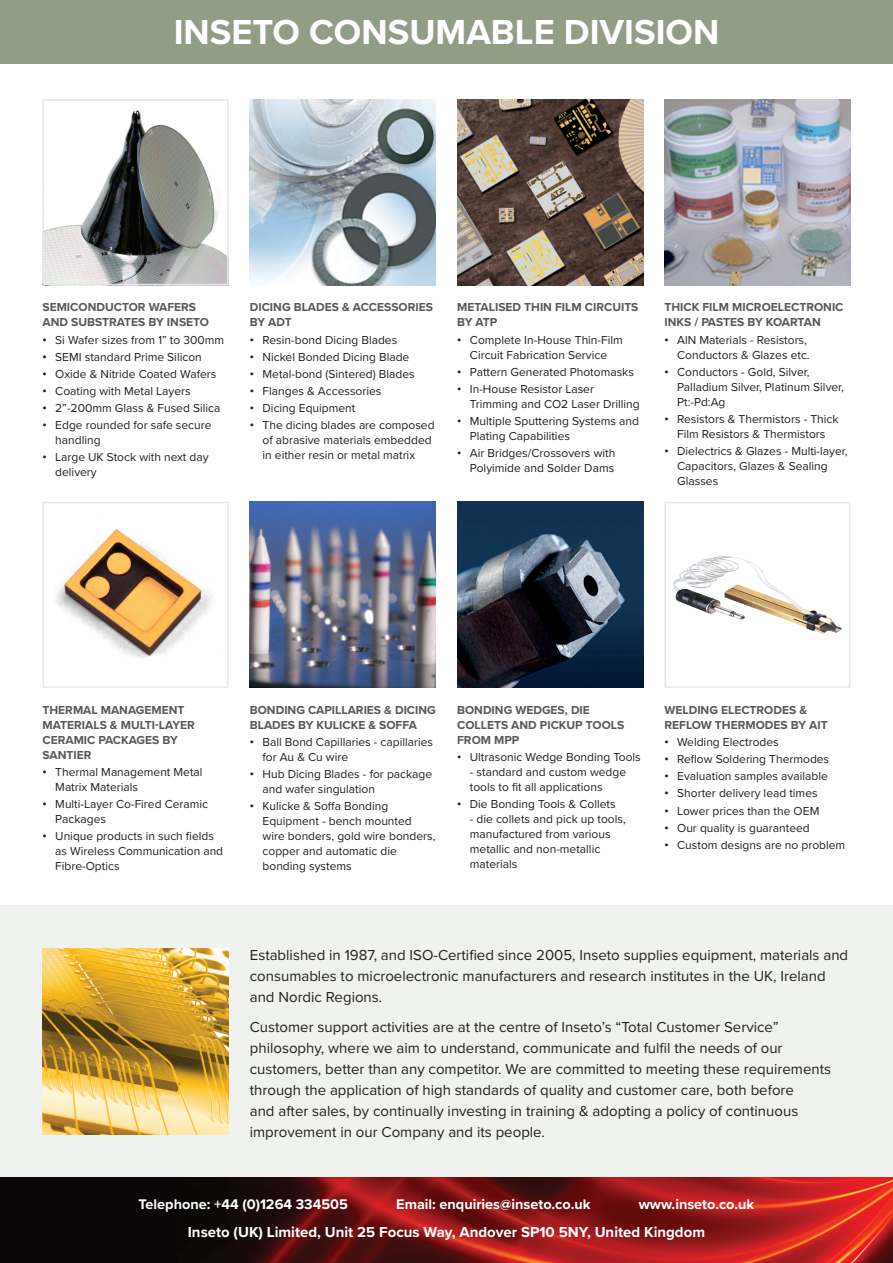
<style>
.page{position:relative;width:893px;height:1263px;background:#fff}
.page>*{position:absolute;margin:0;border:0;box-sizing:border-box;transform-origin:0 0}
.t1{font:700 36px "Proxima Nova";color:#fff}
.t2{font:15px/21px "Proxima Nova";color:#231f20}
.t3{font:700 15px "Proxima Nova";color:#fff}
.t4{font:700 14.4px "Proxima Nova";color:#fff}
.t5{font:12px/15px "Proxima Nova";color:#231f20}
.t6{font:700 12px/15px "Proxima Nova";color:#57585a}
.s1{font-weight:700}
</style>
<div class="page">
<div style="left:0;top:906px;width:893px;height:308px;background:#eff2ee"></div>
<img style="left:250px;top:99px;width:186px;height:186px">
<img style="left:664px;top:99px;width:186px;height:186px">
<img style="left:250px;top:502px;width:186px;height:186px">
<img style="left:457px;top:99px;width:186px;height:186px">
<img style="left:457px;top:502px;width:186px;height:186px">
<img style="left:55px;top:513px;width:157px;height:146px">
<div style="left:43px;top:502px;width:186px;height:186px;border:2px solid #e6e7e9"></div>
<img style="left:46px;top:110px;width:180px;height:172px">
<div style="left:43px;top:99px;width:186px;height:186px;border:2px solid #e6e7e9"></div>
<img style="left:673px;top:556px;width:169px;height:78px">
<div style="left:664px;top:502px;width:186px;height:186px;border:2px solid #e6e7e9"></div>
<div style="left:0;top:0;width:893px;height:64px;background:#909e87"></div>
<div style="left:0;top:1178px;width:893px;height:85px;background:#0b0507"></div>
<img style="left:230px;top:1178px;width:663px;height:85px">
<img style="left:43px;top:948px;width:186px;height:186px">
<h1 class="t1" style="left:174px;top:5px;width:547px">INSETO CONSUMABLE DIVISION</h1>
<p class="t6" style="left:43px;top:300px;width:168px">SEMICONDUCTOR WAFERS<br>AND SUBSTRATES BY INSETO</p>
<p class="t5" style="left:43px;top:331px;width:183px"><span class="s1">•</span> Si Wafer sizes from 1” to 300mm</p>
<p class="t5" style="left:43px;top:349px;width:161px"><span class="s1">•</span> SEMI standard Prime Silicon</p>
<p class="t5" style="left:43px;top:366px;width:175px"><span class="s1">•</span> Oxide &amp; Nitride Coated Wafers</p>
<p class="t5" style="left:43px;top:383px;width:150px"><span class="s1">•</span> Coating with Metal Layers</p>
<p class="t5" style="left:43px;top:400px;width:179px"><span class="s1">•</span> 2”-200mm Glass &amp; Fused Silica</p>
<p class="t5" style="left:55px;top:417px;width:158px;text-indent:-13px"><span class="s1">•</span> Edge rounded for safe secure handling</p>
<p class="t5" style="left:55px;top:449px;width:155px;text-indent:-13px"><span class="s1">•</span> Large UK Stock with next day delivery</p>
<p class="t6" style="left:250px;top:300px;width:185px">DICING BLADES &amp; ACCESSORIES<br>BY ADT</p>
<p class="t5" style="left:250px;top:331px;width:149px"><span class="s1">•</span> Resin-bond Dicing Blades</p>
<p class="t5" style="left:250px;top:349px;width:161px"><span class="s1">•</span> Nickel Bonded Dicing Blade</p>
<p class="t5" style="left:250px;top:366px;width:166px"><span class="s1">•</span> Metal-bond (Sintered) Blades</p>
<p class="t5" style="left:250px;top:383px;width:133px"><span class="s1">•</span> Flanges &amp; Accessories</p>
<p class="t5" style="left:250px;top:400px;width:107px"><span class="s1">•</span> Dicing Equipment</p>
<p class="t5" style="left:263px;top:417px;width:174px;text-indent:-13px"><span class="s1">•</span> The dicing blades are composed of abrasive materials embedded in either resin or metal matrix</p>
<p class="t6" style="left:457px;top:300px;width:183px">METALISED THIN FILM CIRCUITS<br>BY ATP</p>
<p class="t5" style="left:457px;top:331px;width:167px;text-align:center"><span class="s1">•</span> Complete In-House Thin-Film<br>Circuit Fabrication Service</p>
<p class="t5" style="left:457px;top:364px;width:178px"><span class="s1">•</span> Pattern Generated Photomasks</p>
<p class="t5" style="left:470px;top:381px;width:171px;text-indent:-13px"><span class="s1">•</span> In-House Resistor Laser<br>Trimming and CO2 Laser Drilling</p>
<p class="t5" style="left:470px;top:413px;width:171px;text-indent:-13px"><span class="s1">•</span> Multiple Sputtering Systems and<br>Plating Capabilities</p>
<p class="t5" style="left:457px;top:445px;width:160px;text-align:right"><span class="s1">•</span> Air Bridges/Crossovers with<br>Polyimide and Solder Dams</p>
<p class="t6" style="left:664px;top:300px;width:181px">THICK FILM MICROELECTRONIC<br>INKS / PASTES BY KOARTAN</p>
<p class="t5" style="left:664px;top:331px;width:147px;text-align:right"><span class="s1">•</span> AlN Materials - Resistors,<br>Conductors &amp; Glazes etc.</p>
<p class="t5" style="left:677px;top:364px;width:168px;text-indent:-13px"><span class="s1">•</span> Conductors - Gold, Silver,<br>Palladium Silver, Platinum Silver,<br>Pt:-Pd:Ag</p>
<p class="t5" style="left:664px;top:411px;width:176px;text-align:center"><span class="s1">•</span> Resistors &amp; Thermistors - Thick<br>Film Resistors &amp; Thermistors</p>
<p class="t5" style="left:677px;top:443px;width:172px;text-indent:-13px"><span class="s1">•</span> Dielectrics &amp; Glazes - Multi-layer,<br>Capacitors, Glazes &amp; Sealing<br>Glasses</p>
<p class="t6" style="left:43px;top:702px;width:154px">THERMAL MANAGEMENT<br>MATERIALS &amp; MULTI-LAYER<br>CERAMIC PACKAGES BY<br>SANTIER</p>
<p class="t5" style="left:55px;top:764px;width:149px;text-indent:-13px"><span class="s1">•</span> Thermal Management Metal<br>Matrix Materials</p>
<p class="t5" style="left:55px;top:796px;width:154px;text-indent:-13px"><span class="s1">•</span> Multi-Layer Co-Fired Ceramic<br>Packages</p>
<p class="t5" style="left:55px;top:828px;width:169px;text-indent:-13px"><span class="s1">•</span> Unique products in such fields as Wireless Communication and<br>Fibre-Optics</p>
<p class="t6" style="left:250px;top:702px;width:188px">BONDING CAPILLARIES &amp; DICING<br>BLADES BY KULICKE &amp; SOFFA</p>
<p class="t5" style="left:263px;top:734px;width:172px;text-indent:-13px"><span class="s1">•</span> Ball Bond Capillaries - capillaries for Au &amp; Cu wire</p>
<p class="t5" style="left:263px;top:766px;width:171px;text-indent:-13px"><span class="s1">•</span> Hub Dicing Blades - for package and wafer singulation</p>
<p class="t5" style="left:263px;top:798px;width:174px;text-indent:-13px"><span class="s1">•</span> Kulicke &amp; Soffa Bonding<br>Equipment - bench mounted wire bonders, gold wire bonders, copper and automatic die bonding systems</p>
<p class="t6" style="left:457px;top:702px;width:169px">BONDING WEDGES, DIE<br>COLLETS AND PICKUP TOOLS<br>FROM MPP</p>
<p class="t5" style="left:457px;top:749px;width:185px"><span class="s1">•</span> Ultrasonic Wedge Bonding Tools</p>
<p class="t5" style="left:470px;top:764px;width:158px">- standard and custom wedge tools to fit all applications</p>
<p class="t5" style="left:457px;top:796px;width:160px"><span class="s1">•</span> Die Bonding Tools &amp; Collets</p>
<p class="t5" style="left:470px;top:811px;width:157px">- die collets and pick up tools, manufactured from various metallic and non-metallic materials</p>
<p class="t6" style="left:664px;top:702px;width:165px">WELDING ELECTRODES &amp;<br>REFLOW THERMODES BY AIT</p>
<p class="t5" style="left:664px;top:734px;width:116px"><span class="s1">•</span> Welding Electrodes</p>
<p class="t5" style="left:664px;top:751px;width:166px"><span class="s1">•</span> Reflow Soldering Thermodes</p>
<p class="t5" style="left:664px;top:768px;width:165px"><span class="s1">•</span> Evaluation samples available</p>
<p class="t5" style="left:664px;top:785px;width:155px"><span class="s1">•</span> Shorter delivery lead times</p>
<p class="t5" style="left:664px;top:802px;width:156px"><span class="s1">•</span> Lower prices than the OEM</p>
<p class="t5" style="left:664px;top:820px;width:147px"><span class="s1">•</span> Our quality is guaranteed</p>
<p class="t5" style="left:664px;top:837px;width:182px"><span class="s1">•</span> Custom designs are no problem</p>
<p class="t2" style="left:250px;top:944px;width:600px">Established in 1987, and ISO-Certified since 2005, Inseto supplies equipment, materials and consumables to microelectronic manufacturers and research institutes in the UK, Ireland and Nordic Regions.</p>
<p class="t2" style="left:250px;top:1015px;width:583px">Customer support activities are at the centre of Inseto’s “Total Customer Service” philosophy, where we aim to understand, communicate and fulfil the needs of our customers, better than any competitor. We are committed to meeting these requirements through the application of high standards of quality and customer care, both before<br>and after sales, by continually investing in training &amp; adopting a policy of continuous improvement in our Company and its people.</p>
<p class="t4" style="left:139px;top:1193px;width:211px">Telephone: +44 (0)1264 334505</p>
<p class="t4" style="left:396px;top:1193px;width:196px">Email: enquiries@inseto.co.uk</p>
<p class="t4" style="left:639px;top:1193px;width:117px">www.inseto.co.uk</p>
<p class="t3" style="left:188px;top:1220px;width:519px">Inseto (UK) Limited, Unit 25 Focus Way, Andover SP10 5NY, United Kingdom</p>
</div>
